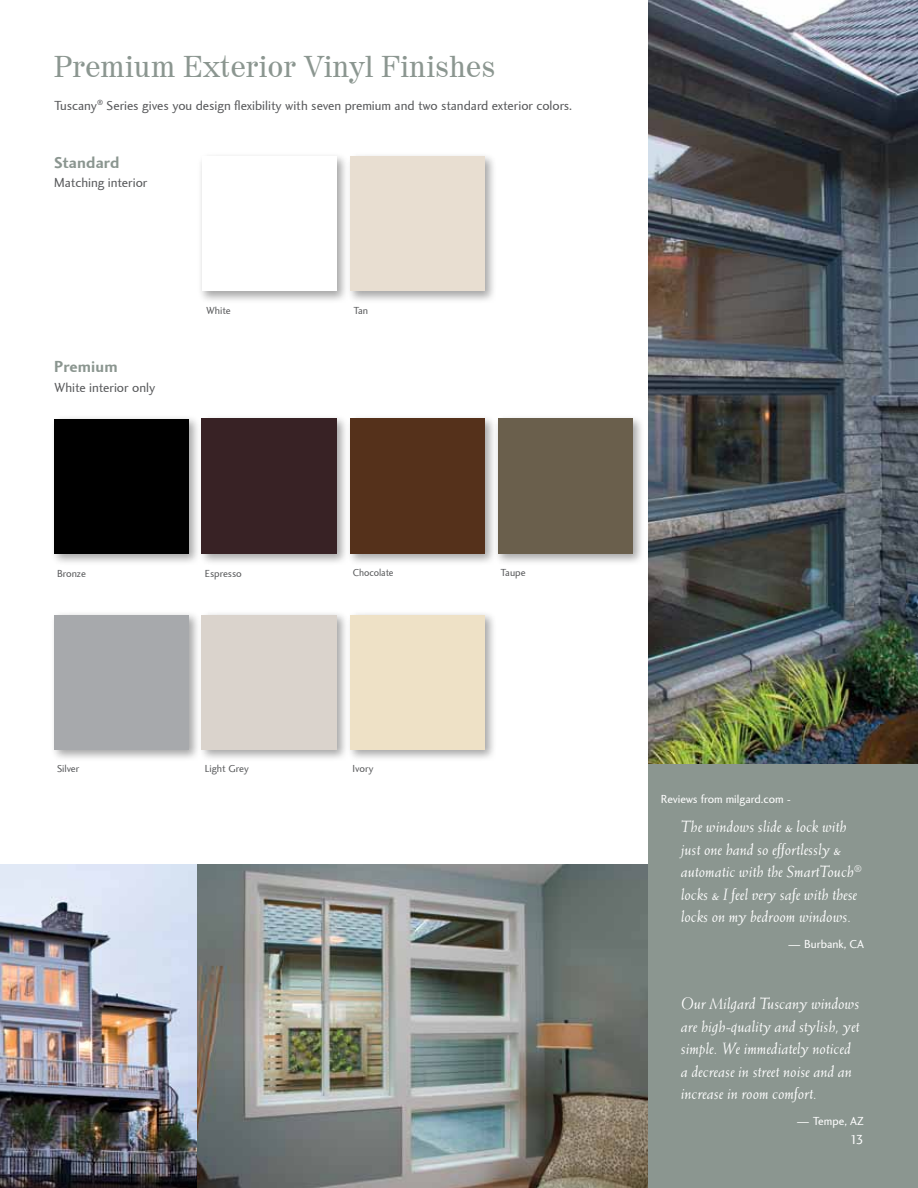
<style>
.page{position:relative;width:918px;height:1188px;background:#fff}
.page>*{position:absolute;margin:0;border:0;box-sizing:border-box;transform-origin:0 0}
.t1{font:30px "Century 725 BT";letter-spacing:.01em;color:#8b9690}
.t2{font:italic 16.5px/22.5px "Weiss";color:#fff}
.t3{font:700 16.5px "Charlotte Sans";letter-spacing:.01em;color:#8b9690}
.t4{font:13.5px "Charlotte Sans";color:#58595b}
.t5{font:13.5px "Charlotte Sans";color:#fff}
.t6{font:12px "Charlotte Sans";color:#fff}
.t7{font:10.5px "Charlotte Sans";color:#58595b}
.t8{font:10.5px "Charlotte Sans";color:#58595b;scale:.95 1}
</style>
<div class="page">
<img style="left:197px;top:864px;width:451px;height:324px">
<img style="left:648px;top:0;width:270px;height:765px">
<div style="left:648px;top:765px;width:270px;height:423px;background:#8b9690"></div>
<div style="left:50px;top:415px;width:152px;height:151px;background:#000;opacity:.35"></div>
<div style="left:54px;top:419px;width:135px;height:135px;background:#000"></div>
<div style="left:198px;top:414px;width:152px;height:152px;background:#000;opacity:.35"></div>
<div style="left:202px;top:418px;width:135px;height:135px;background:#382225"></div>
<div style="left:346px;top:414px;width:152px;height:152px;background:#000;opacity:.35"></div>
<div style="left:350px;top:418px;width:135px;height:135px;background:#55311b"></div>
<div style="left:494px;top:414px;width:151px;height:152px;background:#000;opacity:.35"></div>
<div style="left:498px;top:418px;width:135px;height:135px;background:#6a5f4c"></div>
<div style="left:198px;top:152px;width:151px;height:152px;background:#000;opacity:.35"></div>
<div style="left:202px;top:156px;width:135px;height:135px;background:#fff"></div>
<div style="left:346px;top:152px;width:152px;height:152px;background:#000;opacity:.35"></div>
<div style="left:350px;top:156px;width:135px;height:135px;background:#e8ded1"></div>
<div style="left:50px;top:611px;width:152px;height:151px;background:#000;opacity:.35"></div>
<div style="left:54px;top:615px;width:135px;height:135px;background:#a7a9ac"></div>
<div style="left:198px;top:611px;width:152px;height:151px;background:#000;opacity:.35"></div>
<div style="left:202px;top:615px;width:135px;height:135px;background:#dad3cc"></div>
<div style="left:346px;top:611px;width:152px;height:151px;background:#000;opacity:.35"></div>
<div style="left:350px;top:615px;width:135px;height:135px;background:#eee1c6"></div>
<img style="left:0;top:864px;width:197px;height:324px">
<h1 class="t1" style="left:54px;top:48px;width:443px">Premium Exterior Vinyl Finishes</h1>
<p class="t4" style="left:54px;top:98px;width:520px">Tuscany<sup>®</sup> Series gives you design flexibility with seven premium and two standard exterior colors.</p>
<p class="t3" style="left:54px;top:153px;width:67px">Standard</p>
<p class="t4" style="left:54px;top:175px;width:95px">Matching interior</p>
<p class="t3" style="left:54px;top:357px;width:65px">Premium</p>
<p class="t4" style="left:54px;top:379px;width:103px">White interior only</p>
<p class="t7" style="left:206px;top:305px;width:26px">White</p>
<p class="t7" style="left:353px;top:304px;width:16px">Tan</p>
<p class="t7" style="left:57px;top:567px;width:31px">Bronze</p>
<p class="t7" style="left:205px;top:567px;width:39px">Espresso</p>
<p class="t8" style="left:353px;top:567px;width:45px">Chocolate</p>
<p class="t7" style="left:501px;top:567px;width:27px">Taupe</p>
<p class="t7" style="left:57px;top:763px;width:24px">Silver</p>
<p class="t7" style="left:205px;top:763px;width:45px">Light Grey</p>
<p class="t7" style="left:353px;top:763px;width:23px">Ivory</p>
<p class="t6" style="left:661px;top:792px;width:132px">Reviews from milgard.com -</p>
<p class="t2" style="left:681px;top:815px;width:182px">The windows slide &amp; lock with just one hand so effortlessly &amp; automatic with the SmartTouch<sup>® </sup>locks &amp; I feel very safe with these locks on my bedroom windows.</p>
<p class="t6" style="left:788px;top:937px;width:78px">— Burbank, CA</p>
<p class="t2" style="left:681px;top:992px;width:180px">Our Milgard Tuscany windows are high-quality and stylish, yet simple. We immediately noticed a decrease in street noise and an increase in room comfort.</p>
<p class="t6" style="left:797px;top:1114px;width:69px">— Tempe, AZ</p>
<p class="t5" style="left:850px;top:1132px;width:16px">13</p>
</div>
